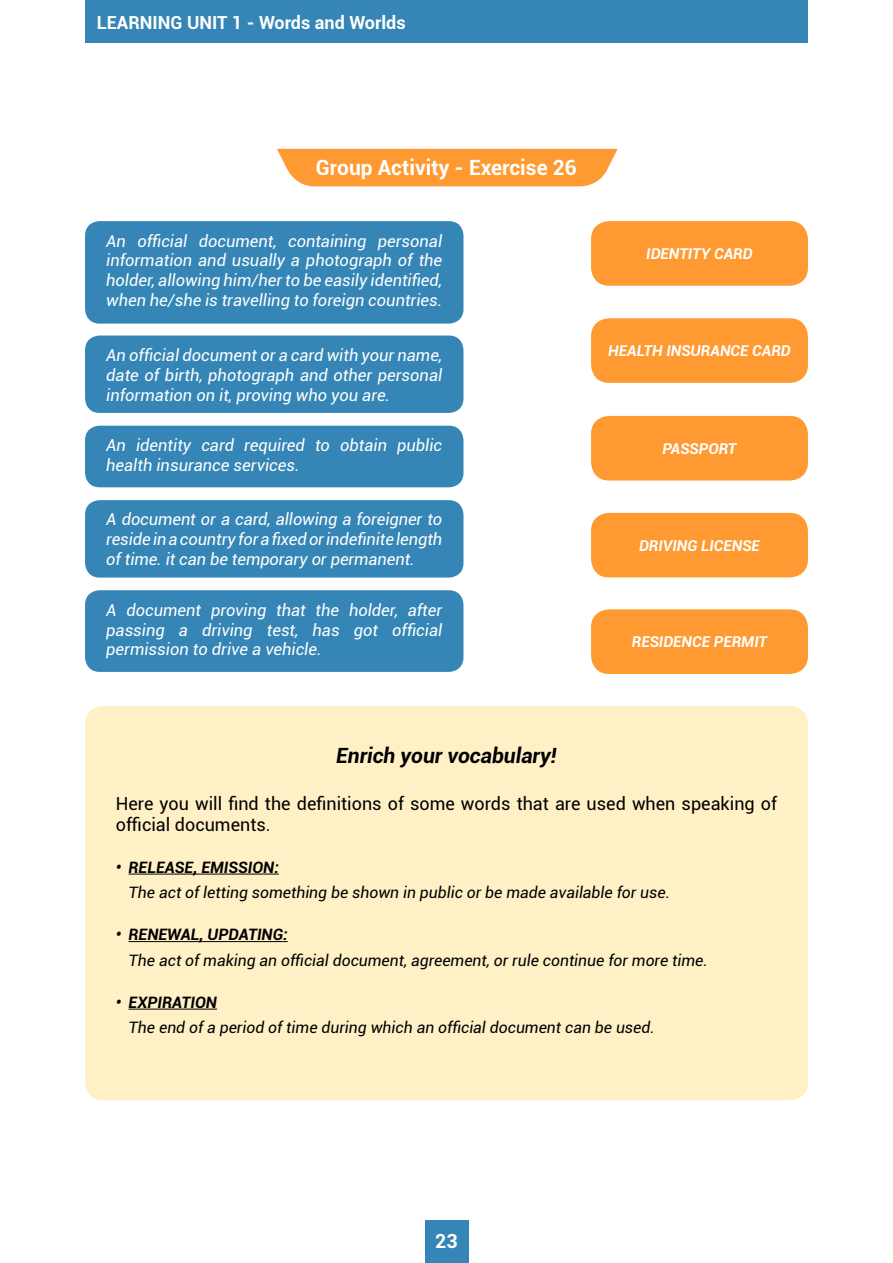
<style>
.page{position:relative;width:893px;height:1263px;background:#fff}
.page>*{position:absolute;margin:0;border:0;box-sizing:border-box;transform-origin:0 0}
.t1{font:700 21px "Roboto";color:#fff}
.t2{font:italic 700 21px "Roboto";color:#000}
.t3{font:700 19.5px "Roboto";color:#fff}
.t4{font:18px/21px "Roboto";color:#000}
.t5{font:700 18px "Roboto";color:#fff}
.t6{font:italic 16.5px/19.8px "Roboto";color:#fff;text-align:justify}
.t7{font:italic 15.75px "Roboto";color:#000}
.t8{font:italic 700 15.75px "Roboto";color:#000}
.t9{font:italic 700 15px "Roboto";color:#fff}
</style>
<div class="page">
<div style="left:85px;top:0;width:722px;height:43px;background:#3586b6"></div>
<div style="left:425px;top:1220px;width:44px;height:43px;background:#3586b6"></div>
<div style="left:277px;top:149px;width:341px;height:37px;background:#ff9a32"></div>
<div style="left:85px;top:706px;width:723px;height:394px;background:#fff0c6;border-radius:18px"></div>
<hr style="left:129px;top:874px;width:150px;height:1px;background:#000">
<hr style="left:129px;top:941px;width:159px;height:1px;background:#000">
<hr style="left:129px;top:1009px;width:88px;height:1px;background:#000">
<div style="left:85px;top:221px;width:378px;height:103px;background:#3586b6;border-radius:15px"></div>
<div style="left:85px;top:590px;width:378px;height:82px;background:#3586b6;border-radius:15px"></div>
<div style="left:85px;top:335px;width:378px;height:78px;background:#3586b6;border-radius:15px"></div>
<div style="left:85px;top:500px;width:378px;height:78px;background:#3586b6;border-radius:15px"></div>
<div style="left:85px;top:426px;width:378px;height:61px;background:#3586b6;border-radius:15px"></div>
<div style="left:591px;top:221px;width:217px;height:65px;background:#ff9a32;border-radius:18px"></div>
<div style="left:591px;top:318px;width:217px;height:65px;background:#ff9a32;border-radius:18px"></div>
<div style="left:591px;top:416px;width:217px;height:64px;background:#ff9a32;border-radius:18px"></div>
<div style="left:591px;top:513px;width:217px;height:64px;background:#ff9a32;border-radius:18px"></div>
<div style="left:591px;top:609px;width:217px;height:65px;background:#ff9a32;border-radius:18px"></div>
<p class="t5" style="left:97px;top:10px;width:310px">LEARNING UNIT 1 - Words and Worlds</p>
<p class="t1" style="left:316px;top:153px;width:263px">Group Activity - Exercise 26</p>
<p class="t6" style="left:106px;top:230px;width:337px">An official document, containing personal information and usually a photograph of the holder, allowing him/her to be easily identified, when he/she is travelling to foreign countries.</p>
<p class="t6" style="left:106px;top:345px;width:338px">An official document or a card with your name, date of birth, photograph and other personal information on it, proving who you are.</p>
<p class="t6" style="left:106px;top:435px;width:337px">An identity card required to obtain public health insurance services.</p>
<p class="t6" style="left:106px;top:509px;width:338px">A document or a card, allowing a foreigner to reside inacountry forafixedorindefinite length of time. it can be temporary or permanent.</p>
<p class="t6" style="left:106px;top:599px;width:338px">A document proving that the holder, after passing a driving test, has got official permission to drive a vehicle.</p>
<p class="t9" style="left:646px;top:243px;width:108px">IDENTITY CARD</p>
<p class="t9" style="left:608px;top:340px;width:184px">HEALTH INSURANCE CARD</p>
<p class="t9" style="left:662px;top:438px;width:75px">PASSPORT</p>
<p class="t9" style="left:639px;top:535px;width:122px">DRIVING LICENSE</p>
<p class="t9" style="left:632px;top:631px;width:137px">RESIDENCE PERMIT</p>
<p class="t2" style="left:336px;top:741px;width:222px">Enrich your vocabulary!</p>
<p class="t4" style="left:116px;top:792px;width:663px">Here you will find the definitions of some words that are used when speaking of official documents.</p>
<p class="t8" style="left:116px;top:856px;width:164px">• RELEASE, EMISSION:</p>
<p class="t7" style="left:129px;top:881px;width:543px">The act of letting something be shown in public or be made available for use.</p>
<p class="t8" style="left:116px;top:924px;width:173px">• RENEWAL, UPDATING:</p>
<p class="t7" style="left:129px;top:949px;width:581px">The act of making an official document, agreement, or rule continue for more time.</p>
<p class="t8" style="left:116px;top:991px;width:103px">• EXPIRATION</p>
<p class="t7" style="left:129px;top:1016px;width:527px">The end of a period of time during which an official document can be used.</p>
<p class="t3" style="left:435px;top:1227px;width:24px">23</p>
</div>
